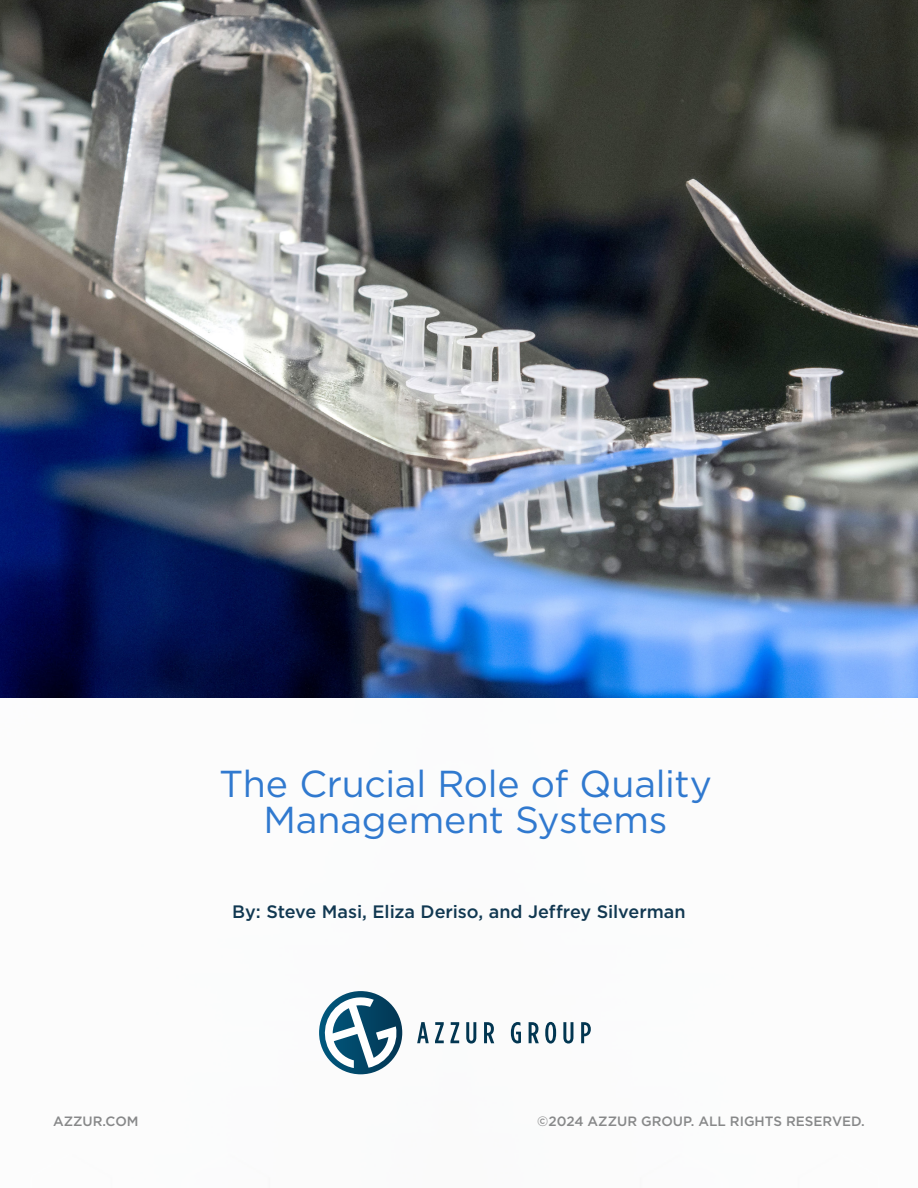
<style>
.page{position:relative;width:918px;height:1188px;background:#fff}
.page>*{position:absolute;margin:0;border:0;box-sizing:border-box;transform-origin:0 0}
.Paragraph_Style_2{font:37.5px/36px "Gotham";letter-spacing:-.005em;color:#3079cf;text-align:center}
.Paragraph{font:500 18px "Gotham";letter-spacing:-.005em;color:#113851}
.t1{font:500 13.5px "Gotham";color:#878889}
</style>
<div class="page">
<img style="left:0;top:0;width:918px;height:698px">
<svg style="left:319px;top:991px;width:83px;height:83px"></svg>
<svg style="left:320px;top:996px;width:79px;height:72px"></svg>
<svg style="left:417px;top:1022px;width:12px;height:21px"></svg>
<svg style="left:435px;top:1022px;width:9px;height:21px"></svg>
<svg style="left:450px;top:1022px;width:9px;height:21px"></svg>
<svg style="left:466px;top:1022px;width:10px;height:22px"></svg>
<svg style="left:484px;top:1022px;width:10px;height:21px"></svg>
<svg style="left:511px;top:1022px;width:10px;height:21px"></svg>
<svg style="left:529px;top:1022px;width:10px;height:21px"></svg>
<svg style="left:545px;top:1022px;width:11px;height:22px"></svg>
<svg style="left:563px;top:1022px;width:10px;height:22px"></svg>
<svg style="left:581px;top:1022px;width:10px;height:21px"></svg>
<p class="Paragraph_Style_2" style="left:219px;top:765px;width:494px">The Crucial Role of Quality<br>Management Systems</p>
<p class="Paragraph" style="left:232px;top:902px;width:455px">By: Steve Masi, Eliza Deriso, and Jeffrey Silverman</p>
<p class="t1" style="left:53px;top:1114px;width:87px">AZZUR.COM</p>
<p class="t1" style="left:537px;top:1114px;width:329px">©2024 AZZUR GROUP. ALL RIGHTS RESERVED.</p>
</div>
